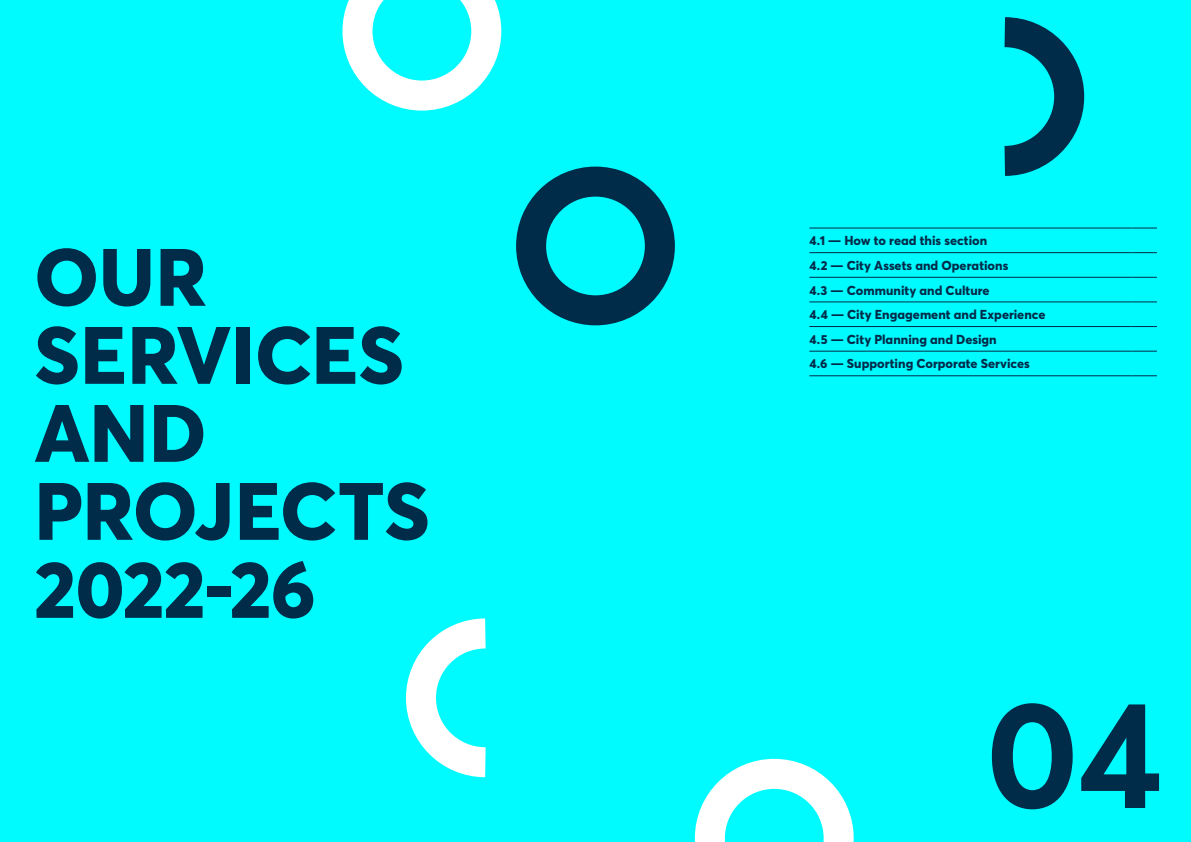
<style>
.page{position:relative;width:1191px;height:842px;background:#fff}
.page>*{position:absolute;margin:0;border:0;box-sizing:border-box;transform-origin:0 0}
.t1{font:700 150.7px "Parramatta";color:#002b49}
.t2{font:800 80px/78px "Parramatta";letter-spacing:-.005em;color:#002b49}
.t3{font:600 29px "Parramatta";color:#002b49}
.t4{font:800 12.8px/24.6px "Parramatta";color:#002b49}
</style>
<div class="page">
<div style="left:0;top:0;width:601px;height:842px;background:#00fbfe"></div>
<svg style="left:342px;top:0;width:159px;height:111px"></svg>
<svg style="left:406px;top:618px;width:80px;height:160px"></svg>
<div style="left:590px;top:0;width:601px;height:842px;background:#00fbfe"></div>
<div style="left:516px;top:167px;width:159px;height:158px;border:30px solid #002b49;border-radius:50%"></div>
<svg style="left:1004px;top:17px;width:81px;height:159px"></svg>
<svg style="left:695px;top:759px;width:158px;height:83px"></svg>
<hr style="left:809px;top:228px;width:322px;height:1px;background:#002b49">
<svg style="left:1131px;top:228px;width:26px;height:1px"></svg>
<hr style="left:809px;top:252px;width:322px;height:1px;background:#002b49">
<svg style="left:1131px;top:252px;width:26px;height:1px"></svg>
<hr style="left:809px;top:277px;width:322px;height:1px;background:#002b49">
<svg style="left:1131px;top:277px;width:26px;height:1px"></svg>
<hr style="left:809px;top:301px;width:322px;height:1px;background:#002b49">
<svg style="left:1131px;top:301px;width:26px;height:1px"></svg>
<hr style="left:809px;top:326px;width:322px;height:1px;background:#002b49">
<svg style="left:1131px;top:326px;width:26px;height:1px"></svg>
<hr style="left:809px;top:351px;width:322px;height:1px;background:#002b49">
<svg style="left:1131px;top:351px;width:26px;height:1px"></svg>
<hr style="left:809px;top:375px;width:322px;height:1px;background:#002b49">
<svg style="left:1131px;top:375px;width:26px;height:1px"></svg>
<h2 class="t2" style="left:34px;top:235px;width:397px">OUR<br>SERVICES<br>AND<br>PROJECTS<br>2022-26</h2>
<p class="t4" style="left:809px;top:228px;width:238px">4.1 — How to read this section<br>4.2 — City Assets and Operations<br>4.3 — Community and Culture<br>4.4 — City Engagement and Experience<br>4.5 — City Planning and Design<br>4.6 — Supporting Corporate Services</p>
<h1 class="t1" style="left:985px;top:648px;width:180px">04</h1>
<h3 class="t3" style="left:1129px;top:777px;width:29px">51</h3>
</div>
